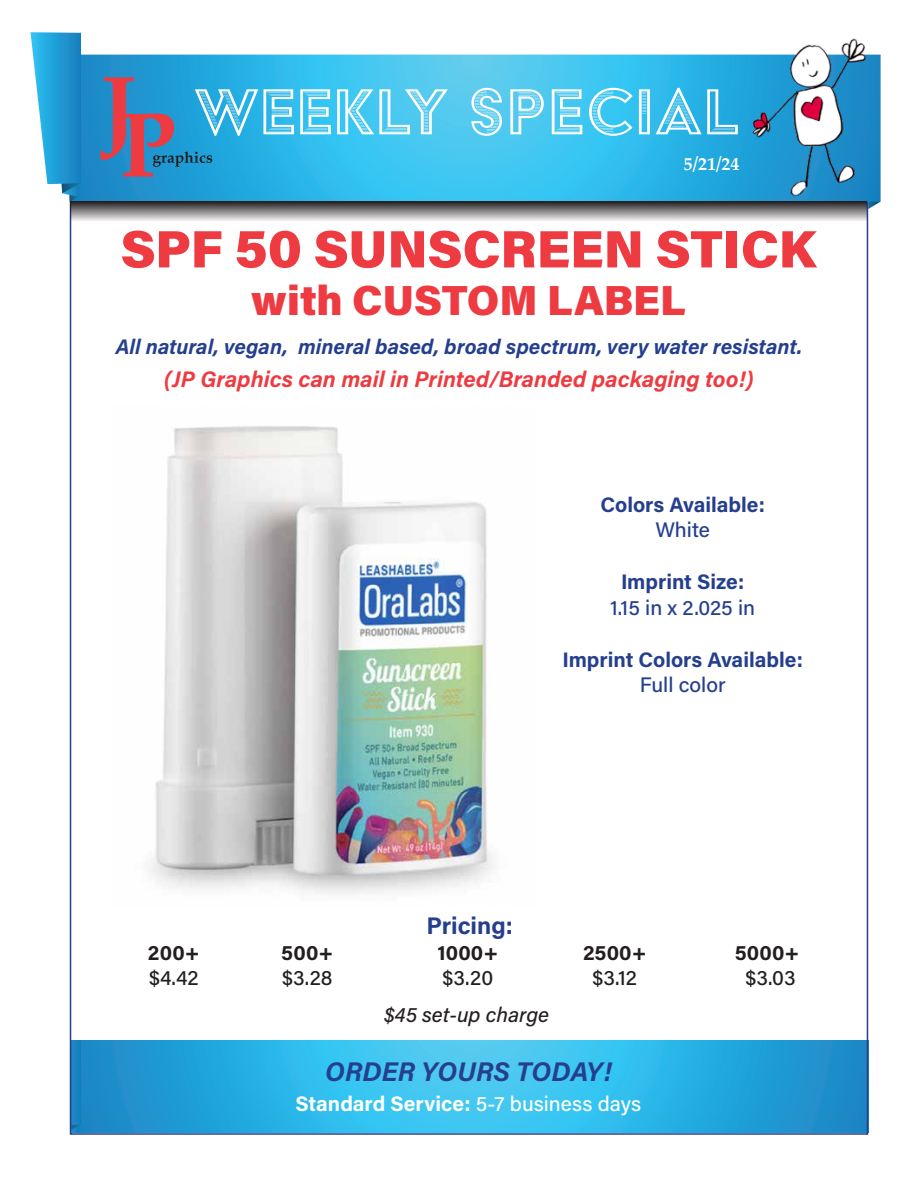
<style>
.page{position:relative;width:918px;height:1188px;background:#fff}
.page>*{position:absolute;margin:0;border:0;box-sizing:border-box;transform-origin:0 0}
.t1{font:75px "Acier BAT Text Gris";letter-spacing:.01em;color:#fff}
.t2{font:900 52.5px "Acumin Pro";color:#ee3a41}
.t3{font:900 42px "Acumin Pro";color:#ee3a41}
.t4{font:italic 700 27px "Acumin Pro";color:#253f8e}
.t5{font:700 24px "Acumin Pro";color:#253f8e}
.t6{font:italic 700 22.5px "Acumin Pro";color:#ee3a41}
.t7{font:italic 700 21px "Acumin Pro";color:#253f8e}
.t8{font:700 21px/25.2px "Acumin Pro";color:#253f8e;text-align:center}
.t9{font:700 21px "Acumin Pro";color:#fff}
.t10{font:500 21px/25.2px "Acumin Pro";color:#253f8e;text-align:center}
.t11{font:500 21px "Acumin Pro";color:#231f20}
.t12{font:700 21px "Acumin Pro";letter-spacing:.01em;color:#231f20}
.t13{font:italic 500 21px "Acumin Pro";color:#231f20}
.t14{font:700 18px "Palatino";color:#fff}
.s1{font-weight:500}
.s2{font-weight:700}
</style>
<div class="page">
<img style="left:149px;top:426px;width:344px;height:468px">
<hr style="left:868px;top:1041px;width:1px;height:91px;background:#1d75b7">
<svg style="left:78px;top:1041px;width:787px;height:91px;background:#2dafe2"></svg>
<svg style="left:71px;top:1041px;width:7px;height:91px"></svg>
<svg style="left:73px;top:1125px;width:8px;height:5px"></svg>
<div style="left:71px;top:1041px;width:10px;height:84px;background:#1a84c2"></div>
<svg style="left:868px;top:202px;width:12px;height:7px"></svg>
<svg style="left:81px;top:55px;width:799px;height:147px;background:#34b8e8"></svg>
<svg style="left:31px;top:32px;width:50px;height:170px"></svg>
<div style="left:70px;top:201px;width:797px;height:20px;background:linear-gradient(to bottom,#1f1c1d,#e5e4e5)"></div>
<svg style="left:100px;top:77px;width:112px;height:100px;background:#4b81af"></svg>
<img style="left:747px;top:38px;width:124px;height:165px">
<p class="t1" style="left:194px;top:72px;width:547px">WEEKLY SPECIAL</p>
<p class="t14" style="left:684px;top:148px;width:57px">5/21/24</p>
<p class="t2" style="left:121px;top:212px;width:697px">SPF 50 SUNSCREEN STICK</p>
<p class="t3" style="left:251px;top:271px;width:436px">with CUSTOM LABEL</p>
<p class="t7" style="left:116px;top:332px;width:688px">All natural, vegan, mineral based, broad spectrum, very water resistant.</p>
<p class="t6" style="left:164px;top:363px;width:591px">(JP Graphics can mail in Printed/Branded packaging too!)</p>
<p class="t8" style="left:600px;top:491px;width:166px">Colors Available:<br><span class="s1">White</span></p>
<p class="t10" style="left:610px;top:569px;width:146px"><span class="s2">Imprint Size:<br></span>1.15 in x 2.025 in</p>
<p class="t8" style="left:562px;top:646px;width:242px">Imprint Colors Available:<br><span class="s1">Full color</span></p>
<p class="t5" style="left:426px;top:909px;width:88px">Pricing:</p>
<p class="t12" style="left:148px;top:937px;width:53px">200+</p>
<p class="t12" style="left:281px;top:937px;width:54px">500+</p>
<p class="t12" style="left:437px;top:937px;width:62px">1000+</p>
<p class="t12" style="left:583px;top:937px;width:65px">2500+</p>
<p class="t12" style="left:735px;top:937px;width:66px">5000+</p>
<p class="t11" style="left:149px;top:963px;width:51px">$4.42</p>
<p class="t11" style="left:282px;top:963px;width:52px">$3.28</p>
<p class="t11" style="left:442px;top:963px;width:52px">$3.20</p>
<p class="t11" style="left:593px;top:963px;width:46px">$3.12</p>
<p class="t11" style="left:746px;top:963px;width:52px">$3.03</p>
<p class="t13" style="left:384px;top:1000px;width:167px">$45 set-up charge</p>
<p class="t4" style="left:325px;top:1052px;width:288px">ORDER YOURS TODAY!</p>
<p class="t9" style="left:296px;top:1089px;width:347px">Standard Service: <span class="s1">5-7 business days</span></p>
</div>
